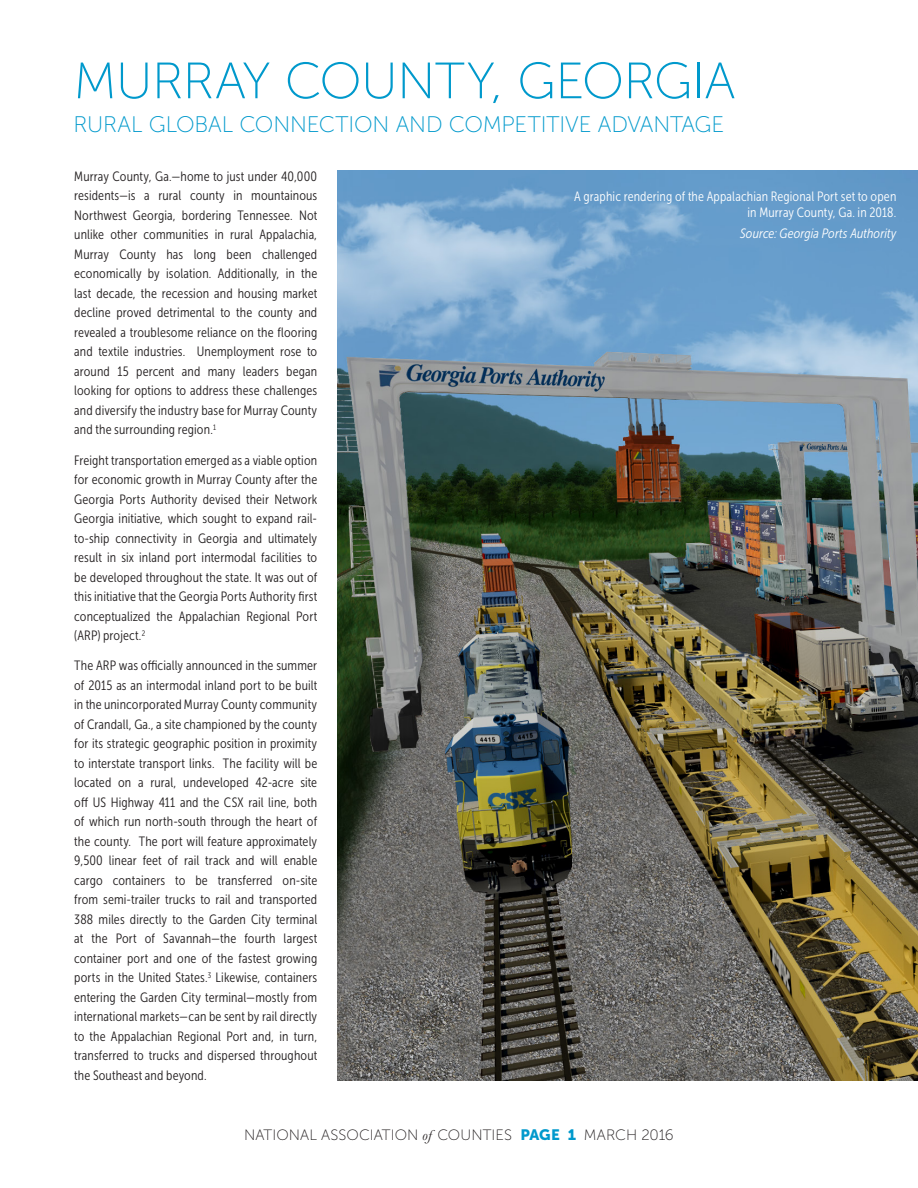
<style>
.page{position:relative;width:918px;height:1188px;background:#fff}
.page>*{position:absolute;margin:0;border:0;box-sizing:border-box;transform-origin:0 0}
.title_main_1{font:51px "Museo Sans 100";letter-spacing:-.01em;color:#09c}
.subtitle_main_1{font:22.5px "Museo Sans 100";letter-spacing:-.005em;color:#09c}
.t1{font:15px "Museo Sans 100";letter-spacing:.005em;color:#231f20}
.t2{font:15px "Museo Sans 900";color:#09c}
.body_main_2{font:13.5px/19.5px "Museo Sans Cond 300";letter-spacing:.01em;color:#231f20;text-align:justify}
.t3{font:13.5px/16.2px "Museo Sans Cond 300";letter-spacing:.01em;color:#fff;text-align:right}
.t4{font:italic 13.5px "Museo Sans Cond 300";letter-spacing:.01em;color:#fff}
.s1{font-family:"Baskerville";font-style:italic}
.s2{font-family:"Museo Sans 900";color:#09c}
</style>
<div class="page">
<img style="left:338px;top:171px;width:580px;height:910px">
<p class="title_main_1" style="left:73px;top:54px;width:664px">MURRAY COUNTY, GEORGIA</p>
<p class="subtitle_main_1" style="left:73px;top:112px;width:653px">RURAL GLOBAL CONNECTION AND COMPETITIVE ADVANTAGE</p>
<p class="body_main_2" style="left:74px;top:166px;width:245px">Murray County, Ga.—home to just under 40,000 residents—is a rural county in mountainous Northwest Georgia, bordering Tennessee. Not unlike other communities in rural Appalachia, Murray County has long been challenged economically by isolation. Additionally, in the last decade, the recession and housing market decline proved detrimental to the county and revealed a troublesome reliance on the flooring and textile industries. Unemployment rose to around 15 percent and many leaders began looking for options to address these challenges and diversify the industry base for Murray County and the surrounding region.<sup>1</sup></p>
<p class="body_main_2" style="left:74px;top:450px;width:245px">Freight transportation emerged as a viable option for economic growth in Murray County after the Georgia Ports Authority devised their Network Georgia initiative, which sought to expand rail&shy;to-ship connectivity in Georgia and ultimately result in six inland port intermodal facilities to be developed throughout the state. It was out of this initiative that the Georgia Ports Authority first conceptualized the Appalachian Regional Port (ARP) project.<sup>2</sup></p>
<p class="body_main_2" style="left:74px;top:656px;width:245px">The ARP was officially announced in the summer of 2015 as an intermodal inland port to be built in the unincorporated Murray County community of Crandall, Ga., a site championed by the county for its strategic geographic position in proximity to interstate transport links. The facility will be located on a rural, undeveloped 42-acre site off US Highway 411 and the CSX rail line, both of which run north-south through the heart of the county. The port will feature approximately 9,500 linear feet of rail track and will enable cargo containers to be transferred on-site from semi-trailer trucks to rail and transported 388 miles directly to the Garden City terminal at the Port of Savannah—the fourth largest container port and one of the fastest growing ports in the United States.<sup>3</sup> Likewise, containers entering the Garden City terminal—mostly from international markets—can be sent by rail directly to the Appalachian Regional Port and, in turn, transferred to trucks and dispersed throughout the Southeast and beyond.</p>
<p class="t3" style="left:574px;top:189px;width:324px">A graphic rendering of the Appalachian Regional Port set to open in Murray County, Ga. in 2018.</p>
<p class="t4" style="left:740px;top:226px;width:158px">Source: Georgia Ports Authority</p>
<p class="t1" style="left:244px;top:1127px;width:317px">NATIONAL ASSOCIATION <span class="s1">of</span> COUNTIES <span class="s2">PAGE</span></p>
<p class="t2" style="left:568px;top:1126px;width:10px">1</p>
<p class="t1" style="left:584px;top:1127px;width:91px">MARCH 2016</p>
</div>
